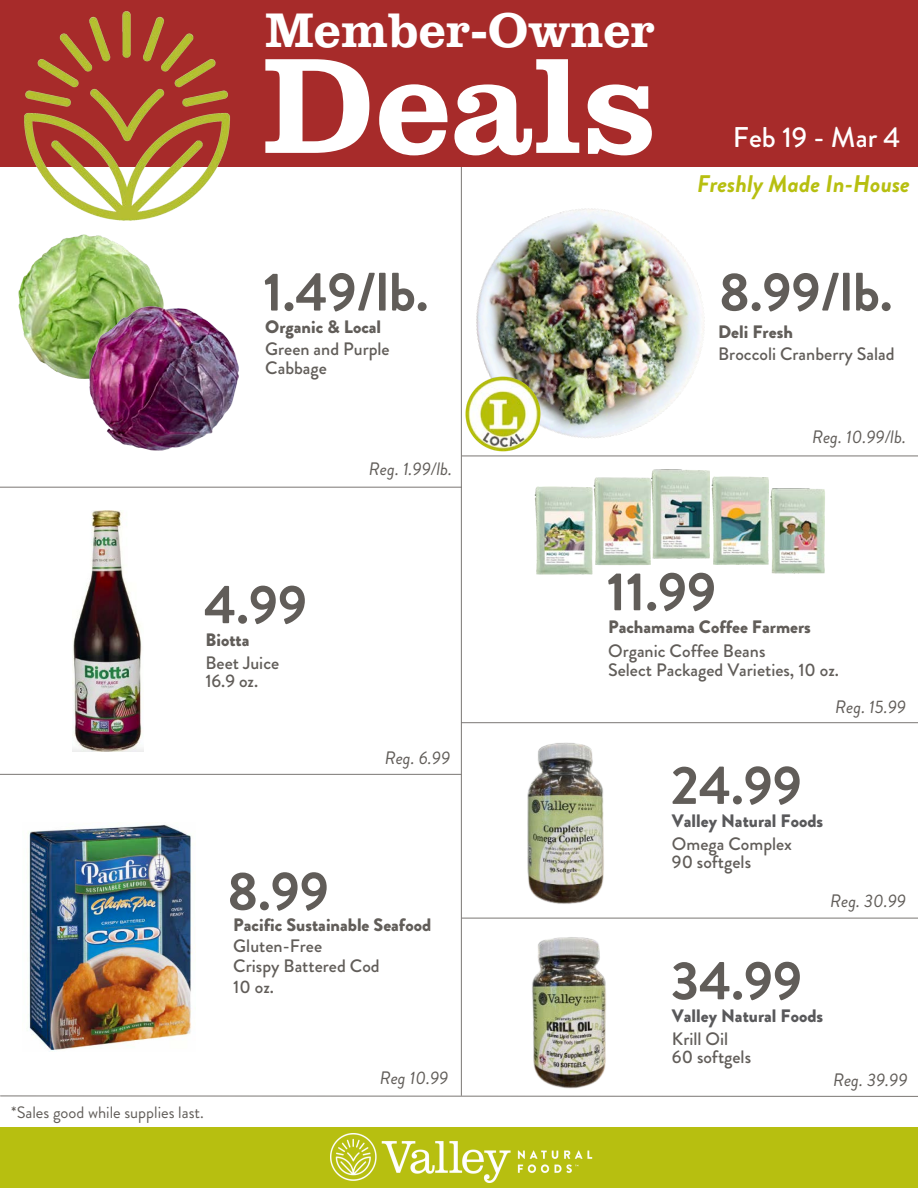
<style>
.page{position:relative;width:918px;height:1188px;background:#fff}
.page>*{position:absolute;margin:0;border:0;box-sizing:border-box;transform-origin:0 0}
.t1{font:800 139.65px "Clarendon BT";color:#fff}
.t2{font:700 54px "Brandon Grotesque";color:#615d59}
.t3{font:800 49.95px "Clarendon BT";color:#fff}
.t4{font:500 28.5px "Brandon Grotesque";color:#fff}
.t5{font:italic 700 24px "Brandon Grotesque";color:#b7bf10}
.t6{font:500 18px/18px "Brandon Grotesque";color:#615d59}
.t7{font:900 18px "Brandon Grotesque";color:#615d59}
.t8{font:italic 18px "Brandon Grotesque";color:#615d59}
.t9{font:900 18px "Brandon Grotesque";color:#59595b}
.t10{font:16.5px "Brandon Grotesque";color:#615d59}
</style>
<div class="page">
<div style="left:0;top:1127px;width:918px;height:61px;background:#b7bf10"></div>
<hr style="left:461px;top:164px;width:1px;height:931px;background:#615d59">
<div style="left:0;top:0;width:918px;height:167px;background:#a72b2a"></div>
<svg style="left:0;top:1095px;width:918px;height:2px"></svg>
<img style="left:331px;top:1134px;width:262px;height:48px">
<img style="left:24px;top:11px;width:206px;height:209px">
<hr style="left:0;top:487px;width:461px;height:1px;background:#615d59">
<hr style="left:0;top:774px;width:461px;height:1px;background:#615d59">
<hr style="left:462px;top:918px;width:456px;height:1px;background:#615d59">
<img style="left:19px;top:234px;width:145px;height:145px">
<img style="left:89px;top:307px;width:150px;height:144px">
<img style="left:460px;top:175px;width:280px;height:296px">
<img style="left:466px;top:377px;width:75px;height:75px">
<hr style="left:462px;top:722px;width:456px;height:1px;background:#615d59">
<img style="left:72px;top:510px;width:71px;height:242px">
<img style="left:527px;top:742px;width:77px;height:162px">
<img style="left:532px;top:937px;width:74px;height:152px">
<img style="left:28px;top:824px;width:164px;height:227px">
<img style="left:651px;top:470px;width:59px;height:89px">
<img style="left:593px;top:477px;width:59px;height:88px">
<img style="left:534px;top:487px;width:59px;height:88px">
<img style="left:711px;top:477px;width:58px;height:88px">
<img style="left:770px;top:489px;width:55px;height:85px">
<hr style="left:462px;top:455px;width:456px;height:1px;background:#615d59">
<h2 class="t3" style="left:265px;top:-1px;width:391px">Member-Owner</h2>
<h2 class="t1" style="left:263px;top:18px;width:396px">Deals</h2>
<p class="t2" style="left:263px;top:254px;width:167px">1.49/lb.</p>
<h3 class="t7" style="left:265px;top:314px;width:118px">Organic &amp; Local</h3>
<p class="t6" style="left:265px;top:339px;width:126px;line-height:19.2px">Green and Purple<br>Cabbage</p>
<p class="t8" style="left:369px;top:456px;width:85px">Reg. 1.99/lb.</p>
<p class="t4" style="left:733px;top:117px;width:169px">Feb 19 - Mar 4</p>
<h4 class="t5" style="left:697px;top:167px;width:214px">Freshly Made In-House</h4>
<h4 class="t2" style="left:719px;top:254px;width:175px">8.99/lb.</h4>
<h4 class="t7" style="left:718px;top:319px;width:76px">Deli Fresh</h4>
<p class="t6" style="left:718px;top:345px;width:178px">Broccoli Cranberry Salad</p>
<h4 class="t8" style="left:812px;top:424px;width:96px">Reg. 10.99/lb.</h4>
<h1 class="t2" style="left:204px;top:567px;width:105px">4.99</h1>
<h1 class="t6" style="left:205px;top:654px;width:75px">Beet Juice<br>16.9 oz.</h1>
<p class="t7" style="left:205px;top:627px;width:46px">Biotta</p>
<p class="t2" style="left:227px;top:853px;width:103px">8.99</p>
<p class="t8" style="left:385px;top:745px;width:67px">Reg. 6.99</p>
<p class="t7" style="left:233px;top:912px;width:199px">Pacific Sustainable Seafood</p>
<p class="t6" style="left:233px;top:936px;width:148px;line-height:20.2px">Gluten-Free<br>Crispy Battered Cod<br>10 oz.</p>
<p class="t10" style="left:11px;top:1101px;width:194px">*Sales good while supplies last.</p>
<p class="t8" style="left:380px;top:1065px;width:70px">Reg 10.99</p>
<h4 class="t2" style="left:607px;top:554px;width:111px">11.99</h4>
<h4 class="t7" style="left:608px;top:614px;width:204px">Pachamama Coffee Farmers</h4>
<h4 class="t6" style="left:608px;top:641px;width:232px;line-height:19.2px">Organic Coffee Beans<br>Select Packaged Varieties, 10 oz.</h4>
<p class="t8" style="left:835px;top:694px;width:72px">Reg. 15.99</p>
<h1 class="t2" style="left:671px;top:747px;width:133px">24.99</h1>
<h1 class="t6" style="left:672px;top:835px;width:122px">Omega Complex<br>90 softgels</h1>
<p class="t9" style="left:672px;top:808px;width:153px">Valley Natural Foods</p>
<h4 class="t8" style="left:830px;top:888px;width:77px">Reg. 30.99</h4>
<p class="t2" style="left:671px;top:943px;width:133px">34.99</p>
<p class="t6" style="left:672px;top:1030px;width:81px">Krill Oil<br>60 softgels</p>
<p class="t9" style="left:672px;top:1003px;width:153px">Valley Natural Foods</p>
<p class="t8" style="left:833px;top:1067px;width:76px">Reg. 39.99</p>
</div>
